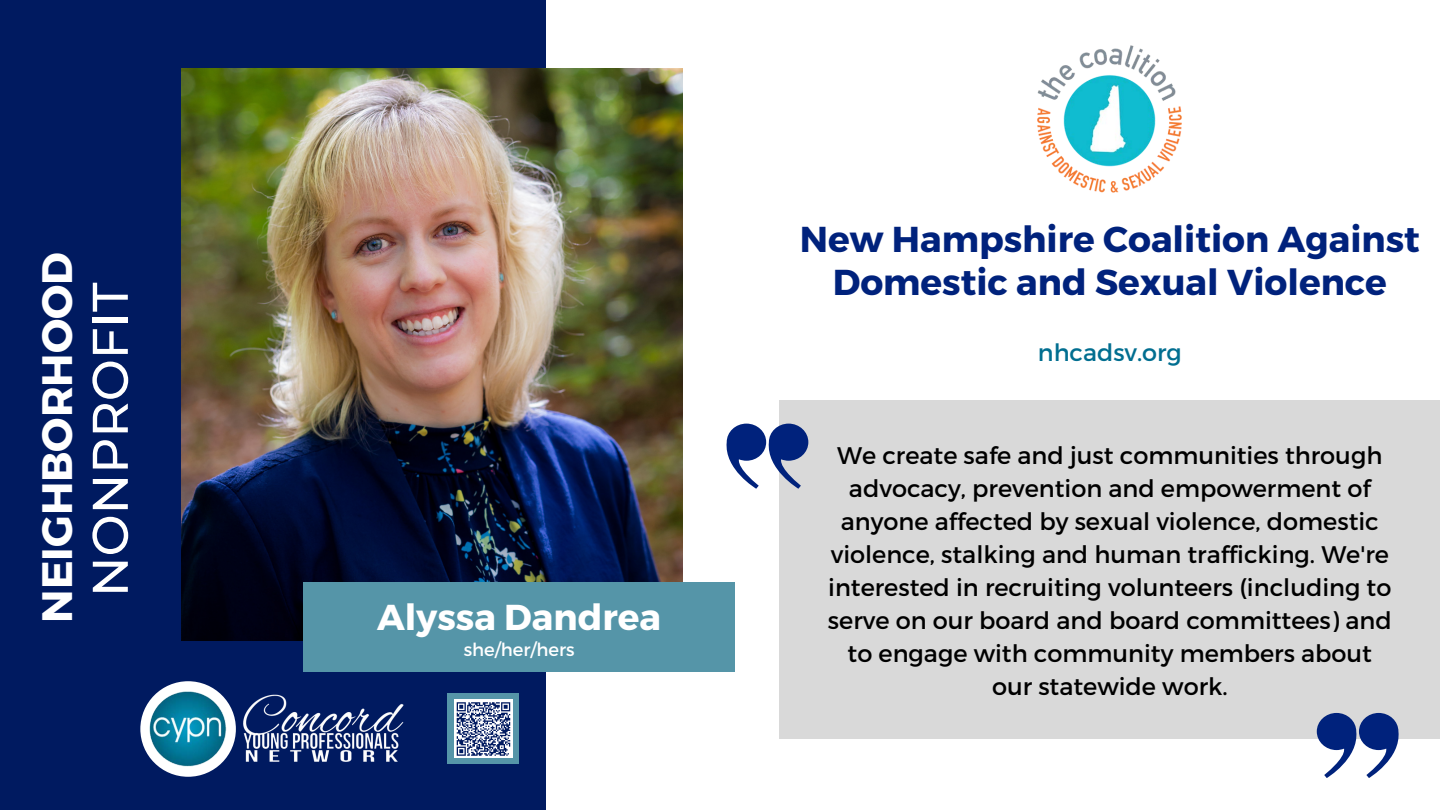
<style>
.page{position:relative;width:1440px;height:810px;background:#fff}
.page>*{position:absolute;margin:0;border:0;box-sizing:border-box;transform-origin:0 0}
.t1{font:500 50.1px "Montserrat";color:#fff}
.t2{font:700 42.5px "Montserrat";color:#fff}
.t3{font:700 36px/43.5px "Montserrat";color:#00227c;text-align:center}
.t4{font:700 36px "Montserrat";color:#fff}
.t5{font:24px/33px "Montserrat";color:#000;text-align:center}
.t6{font:23.9px "Montserrat";color:#016e90}
.t7{font:18px "Montserrat";color:#fff}
</style>
<div class="page">
<div style="left:0;top:0;width:546px;height:810px;background:#001a60"></div>
<img style="left:182px;top:69px;width:500px;height:571px">
<div style="left:304px;top:582px;width:431px;height:90px;background:#5595a8"></div>
<img style="left:243px;top:694px;width:161px;height:68px">
<div style="left:140px;top:681px;width:96px;height:96px;background:#fff;border-radius:50%"></div>
<img style="left:149px;top:690px;width:78px;height:78px;border-radius:50%">
<div style="left:448px;top:694px;width:71px;height:70px;background:#5595a8"></div>
<div style="left:454px;top:700px;width:59px;height:58px;background:#fff"></div>
<svg style="left:456px;top:702px;width:55px;height:54px"></svg>
<div style="left:780px;top:400px;width:660px;height:338px;background:#d9d9d9"></div>
<svg style="left:1317px;top:713px;width:84px;height:65px"></svg>
<svg style="left:726px;top:424px;width:82px;height:65px"></svg>
<img style="left:1037px;top:45px;width:145px;height:148px">
<p class="t2" style="left:29px;top:623px;width:372px;rotate:-90deg">NEIGHBORHOOD</p>
<p class="t1" style="left:79px;top:597px;width:316px;rotate:-90deg">NONPROFIT</p>
<p class="t4" style="left:377px;top:593px;width:285px">Alyssa Dandrea</p>
<p class="t7" style="left:464px;top:638px;width:112px">she/her/hers</p>
<p class="t3" style="left:800px;top:215px;width:622px">New Hampshire Coalition Against<br>Domestic and Sexual Violence</p>
<p class="t6" style="left:1038px;top:337px;width:146px">nhcadsv.org</p>
<p class="t5" style="left:828px;top:437px;width:565px">We create safe and just communities through advocacy, prevention and empowerment of anyone affected by sexual violence, domestic violence, stalking and human trafficking. We're interested in recruiting volunteers (including to serve on our board and board committees) and to engage with community members about</p>
<p class="t5" style="left:992px;top:668px;width:237px">our statewide work.</p>
</div>
